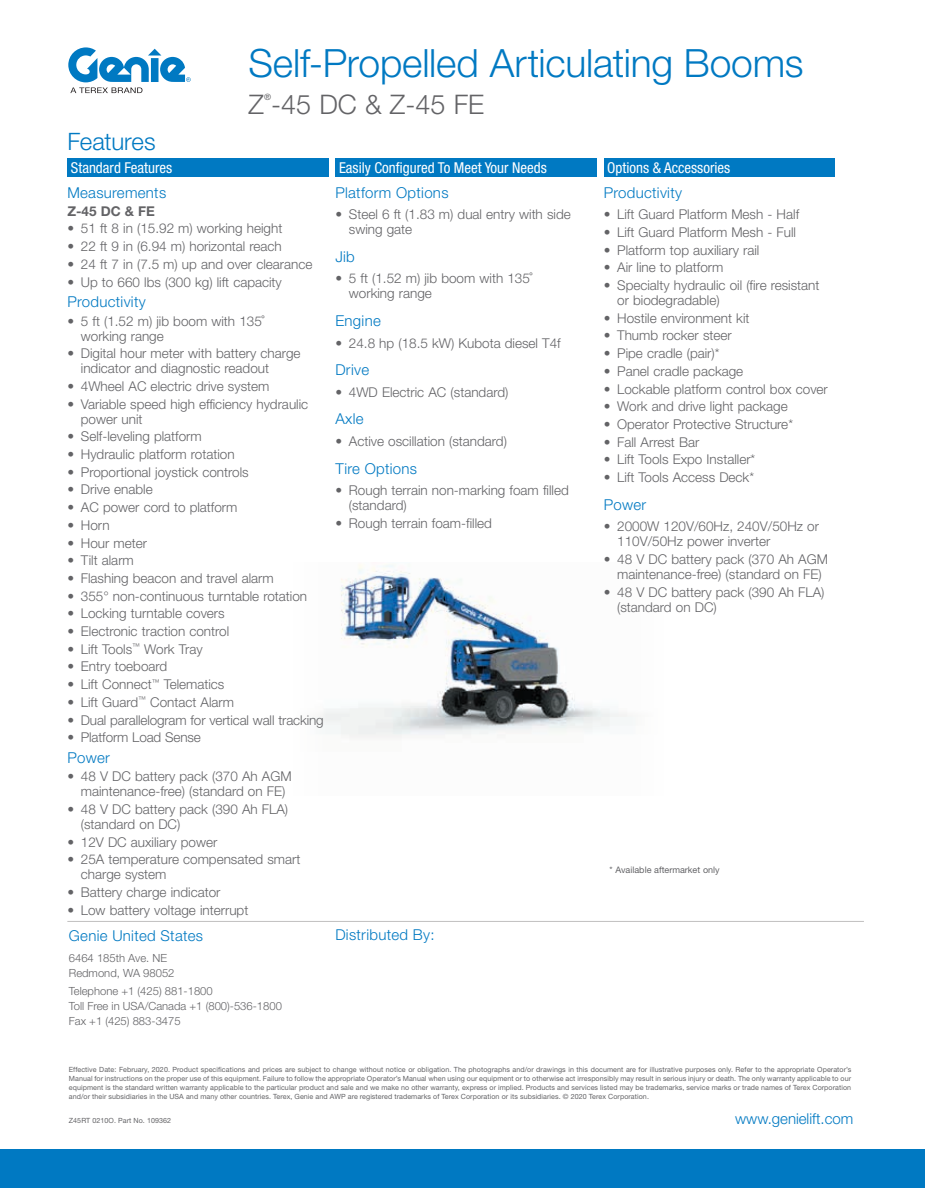
<style>
.page{position:relative;width:925px;height:1188px;background:#fff}
.page>*{position:absolute;margin:0;border:0;box-sizing:border-box;transform-origin:0 0}
.t1{font:300 39px "Helvetica Neue LT Std";letter-spacing:-.005em;color:#0079c2}
.t2{font:300 27px "Helvetica Neue LT Std";color:#636366}
.t3{font:300 24px "Helvetica Neue LT Std";letter-spacing:-.01em;color:#0079c2}
.t4{font:300 15px "Helvetica Neue LT Std";letter-spacing:.02em;color:#0079c2}
.t5{font:condensed 15px "Helvetica Neue LT Std";color:#fff}
.t6{font:300 15px "Helvetica Neue LT Std";color:#0079c2}
.t7{font:300 13.5px/15px "Helvetica Neue LT Std";color:#636366}
.t8{font:700 13.5px "Helvetica Neue LT Std";color:#636366}
.t9{font:300 11.25px/15px "Helvetica Neue LT Std";color:#636366}
.t10{font:9px "Helvetica Neue LT Std";color:#636366}
.t11{font:condensed 8.7px "Helvetica Neue LT Std";color:#636366}
.t12{font:7.2px/9px "Helvetica Neue LT Std";letter-spacing:.01em;color:#636366;text-align:justify}
</style>
<div class="page">
<div style="left:0;top:1149px;width:925px;height:39px;background:#0079c2"></div>
<svg style="left:68px;top:47px;width:123px;height:46px"></svg>
<hr style="left:67px;top:921px;width:797px;height:1px;background:#c0bfbf">
<img style="left:315px;top:564px;width:317px;height:174px">
<div style="left:604px;top:158px;width:230px;height:19px;background:#0079c2"></div>
<div style="left:335px;top:158px;width:262px;height:19px;background:#0079c2"></div>
<div style="left:67px;top:158px;width:262px;height:19px;background:#0079c2"></div>
<h1 class="t1" style="left:249px;top:39px;width:556px">Self-Propelled Articulating Booms</h1>
<h3 class="t3" style="left:67px;top:127px;width:90px">Features</h3>
<p class="t11" style="left:264px;top:92px;width:8px">®</p>
<h2 class="t2" style="left:249px;top:88px;width:237px">Z -45 DC &amp; Z-45 FE</h2>
<p class="t5" style="left:71px;top:159px;width:103px">Standard Features</p>
<p class="t5" style="left:339px;top:159px;width:209px">Easily Configured To Meet Your Needs</p>
<p class="t4" style="left:67px;top:183px;width:100px">Measurements</p>
<p class="t8" style="left:67px;top:203px;width:89px">Z-45 DC &amp; FE</p>
<p class="t7" style="left:67px;top:221px;width:216px">• 51 ft 8 in (15.92 m) working height</p>
<p class="t7" style="left:67px;top:239px;width:216px">• 22 ft 9 in (6.94 m) horizontal reach</p>
<p class="t7" style="left:67px;top:256px;width:247px">• 24 ft 7 in (7.5 m) up and over clearance</p>
<p class="t7" style="left:67px;top:274px;width:216px">• Up to 660 lbs (300 kg) lift capacity</p>
<p class="t4" style="left:67px;top:293px;width:80px">Productivity</p>
<p class="t7" style="left:81px;top:313px;width:185px;text-indent:-14px">• 5 ft (1.52 m) jib boom with 135˚ working range</p>
<p class="t7" style="left:81px;top:346px;width:221px;text-indent:-14px">• Digital hour meter with battery charge indicator and diagnostic readout</p>
<p class="t7" style="left:67px;top:378px;width:204px">• 4Wheel AC electric drive system</p>
<p class="t7" style="left:81px;top:396px;width:229px;text-indent:-14px">• Variable speed high efficiency hydraulic power unit</p>
<p class="t7" style="left:67px;top:429px;width:136px">• Self-leveling platform</p>
<p class="t7" style="left:67px;top:446px;width:169px">• Hydraulic platform rotation</p>
<p class="t7" style="left:67px;top:464px;width:183px">• Proportional joystick controls</p>
<p class="t7" style="left:67px;top:482px;width:87px">• Drive enable</p>
<p class="t7" style="left:67px;top:500px;width:172px">• AC power cord to platform</p>
<p class="t7" style="left:67px;top:517px;width:44px">• Horn</p>
<p class="t7" style="left:67px;top:535px;width:81px">• Hour meter</p>
<p class="t7" style="left:67px;top:553px;width:68px">• Tilt alarm</p>
<p class="t7" style="left:67px;top:570px;width:208px">• Flashing beacon and travel alarm</p>
<p class="t7" style="left:67px;top:588px;width:241px">• 355° non-continuous turntable rotation</p>
<p class="t7" style="left:67px;top:606px;width:159px">• Locking turntable covers</p>
<p class="t7" style="left:67px;top:623px;width:163px">• Electronic traction control</p>
<p class="t7" style="left:67px;top:641px;width:137px">• Lift Tools<sup>™</sup> Work Tray</p>
<p class="t7" style="left:67px;top:659px;width:101px">• Entry toeboard</p>
<p class="t7" style="left:67px;top:677px;width:159px">• Lift Connect<sup>™</sup> Telematics</p>
<p class="t7" style="left:67px;top:694px;width:168px">• Lift Guard<sup>™</sup> Contact Alarm</p>
<p class="t7" style="left:67px;top:712px;width:258px">• Dual parallelogram for vertical wall tracking</p>
<p class="t7" style="left:67px;top:730px;width:135px">• Platform Load Sense</p>
<p class="t4" style="left:67px;top:748px;width:44px">Power</p>
<p class="t7" style="left:67px;top:769px;width:226px;text-align:center">• 48 V DC battery pack (370 Ah AGM maintenance-free) (standard on FE)</p>
<p class="t7" style="left:81px;top:801px;width:209px;text-indent:-14px">• 48 V DC battery pack (390 Ah FLA) (standard on DC)</p>
<p class="t7" style="left:67px;top:834px;width:151px">• 12V DC auxiliary power</p>
<p class="t7" style="left:81px;top:852px;width:221px;text-indent:-14px">• 25A temperature compensated smart charge system</p>
<p class="t7" style="left:67px;top:884px;width:155px">• Battery charge indicator</p>
<p class="t7" style="left:67px;top:902px;width:182px">• Low battery voltage interrupt</p>
<p class="t4" style="left:69px;top:927px;width:136px">Genie United States</p>
<p class="t9" style="left:69px;top:950px;width:107px">6464 185th Ave. NE<br>Redmond, WA 98052</p>
<p class="t9" style="left:69px;top:983px;width:215px">Telephone +1 (425) 881-1800<br>Toll Free in USA/Canada +1 (800)-536-1800<br>Fax +1 (425) 883-3475</p>
<p class="t4" style="left:335px;top:183px;width:115px">Platform Options</p>
<p class="t7" style="left:349px;top:207px;width:223px;text-indent:-14px">• Steel 6 ft (1.83 m) dual entry with side swing gate</p>
<p class="t4" style="left:335px;top:247px;width:21px">Jib</p>
<p class="t7" style="left:349px;top:271px;width:185px;text-indent:-14px">• 5 ft (1.52 m) jib boom with 135˚ working range</p>
<p class="t4" style="left:335px;top:311px;width:47px">Engine</p>
<p class="t7" style="left:335px;top:335px;width:227px">• 24.8 hp (18.5 kW) Kubota diesel T4f</p>
<p class="t4" style="left:335px;top:361px;width:35px">Drive</p>
<p class="t7" style="left:335px;top:384px;width:174px">• 4WD Electric AC (standard)</p>
<p class="t4" style="left:335px;top:410px;width:30px">Axle</p>
<p class="t7" style="left:335px;top:434px;width:173px">• Active oscillation (standard)</p>
<p class="t4" style="left:335px;top:459px;width:83px">Tire Options</p>
<p class="t7" style="left:349px;top:483px;width:221px;text-indent:-14px">• Rough terrain non-marking foam filled (standard)</p>
<p class="t7" style="left:335px;top:515px;width:158px">• Rough terrain foam-filled</p>
<p class="t4" style="left:335px;top:925px;width:101px">Distributed By:</p>
<p class="t5" style="left:607px;top:159px;width:124px">Options &amp; Accessories</p>
<p class="t4" style="left:604px;top:183px;width:80px">Productivity</p>
<p class="t7" style="left:604px;top:207px;width:197px">• Lift Guard Platform Mesh - Half</p>
<p class="t7" style="left:604px;top:224px;width:194px">• Lift Guard Platform Mesh - Full</p>
<p class="t7" style="left:604px;top:242px;width:157px">• Platform top auxiliary rail</p>
<p class="t7" style="left:604px;top:260px;width:121px">• Air line to platform</p>
<p class="t7" style="left:617px;top:278px;width:204px;text-indent:-14px">• Specialty hydraulic oil (fire resistant or biodegradable)</p>
<p class="t7" style="left:604px;top:310px;width:147px">• Hostile environment kit</p>
<p class="t7" style="left:604px;top:328px;width:130px">• Thumb rocker steer</p>
<p class="t7" style="left:604px;top:346px;width:117px">• Pipe cradle (pair)*</p>
<p class="t7" style="left:604px;top:363px;width:141px">• Panel cradle package</p>
<p class="t7" style="left:604px;top:381px;width:226px">• Lockable platform control box cover</p>
<p class="t7" style="left:604px;top:399px;width:186px">• Work and drive light package</p>
<p class="t7" style="left:604px;top:416px;width:191px">• Operator Protective Structure*</p>
<p class="t7" style="left:604px;top:434px;width:97px">• Fall Arrest Bar</p>
<p class="t7" style="left:604px;top:452px;width:153px">• Lift Tools Expo Installer*</p>
<p class="t7" style="left:604px;top:469px;width:152px">• Lift Tools Access Deck*</p>
<p class="t4" style="left:604px;top:495px;width:44px">Power</p>
<p class="t7" style="left:617px;top:519px;width:203px;text-indent:-14px">• 2000W 120V/60Hz, 240V/50Hz or<br>110V/50Hz power inverter</p>
<p class="t7" style="left:604px;top:551px;width:226px;text-align:center">• 48 V DC battery pack (370 Ah AGM maintenance-free) (standard on FE)</p>
<p class="t7" style="left:617px;top:584px;width:209px;text-indent:-14px">• 48 V DC battery pack (390 Ah FLA) (standard on DC)</p>
<p class="t10" style="left:609px;top:864px;width:112px">* Available aftermarket only</p>
<p class="t12" style="left:69px;top:1065px;width:784px">Effective Date: February, 2020. Product specifications and prices are subject to change without notice or obligation. The photographs and/or drawings in this document are for illustrative purposes only. Refer to the appropriate Operator’s Manual for instructions on the proper use of this equipment. Failure to follow the appropriate Operator’s Manual when using our equipment or to otherwise act irresponsibly may result in serious injury or death. The only warranty applicable to our equipment is the standard written warranty applicable to the particular product and sale and we make no other warranty, express or implied. Products and services listed may be trademarks, service marks or trade names of Terex Corporation and/or their subsidiaries in the USA and many other countries. Terex, Genie and AWP are registered trademarks of Terex Corporation or its subsidiaries. © 2020 Terex Corporation.</p>
<p class="t12" style="left:69px;top:1116px;width:104px">Z45RT 0210O. Part No. 109362</p>
<p class="t6" style="left:735px;top:1109px;width:120px">www.genielift.com</p>
</div>
